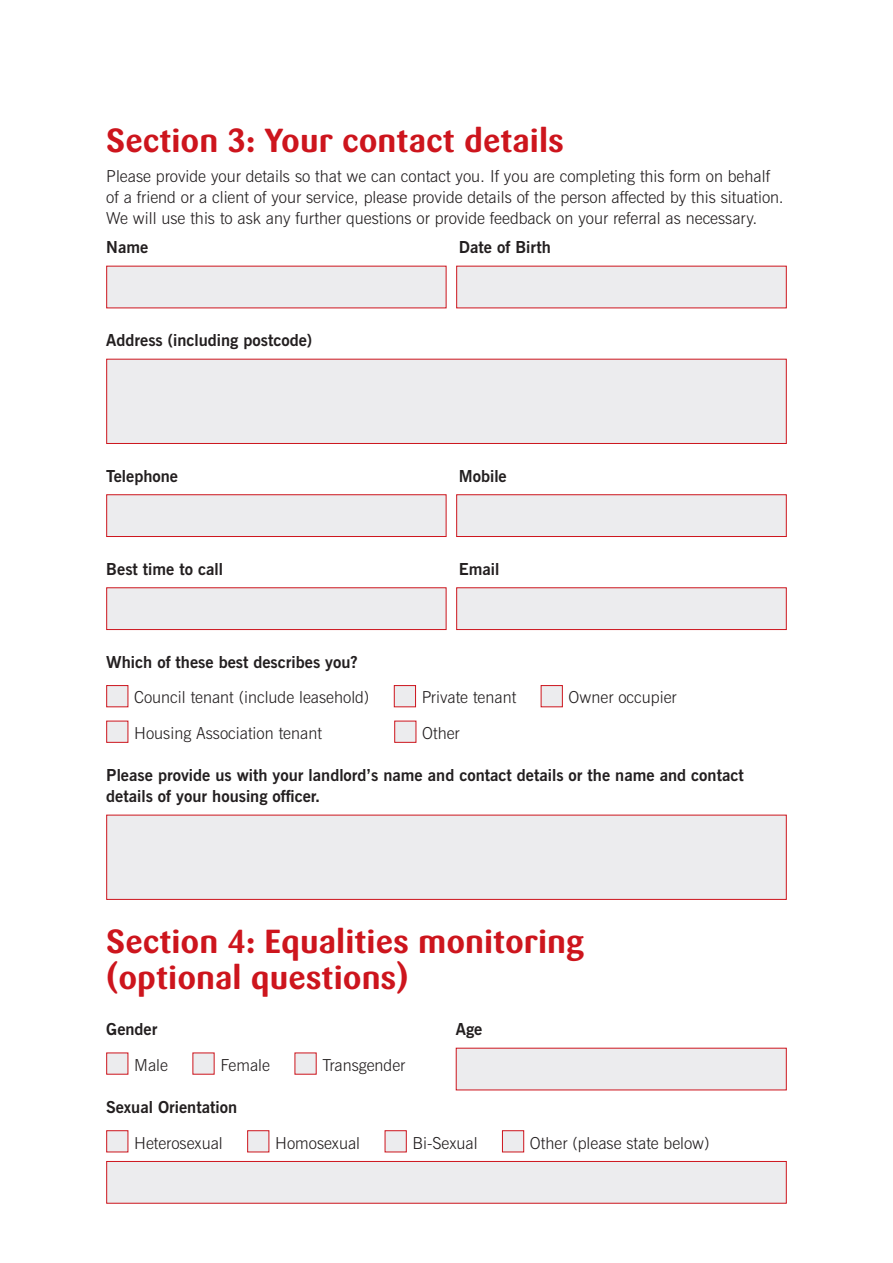
<style>
.page{position:relative;width:893px;height:1263px;background:#fff}
.page>*{position:absolute;margin:0;border:0;box-sizing:border-box;transform-origin:0 0}
.Section_Heading{font:700 33px/36px "Sari";color:#cd151d}
.Body_Copy{font:300 16.5px/21px "News Gothic BT";color:#231f20}
.Question{font:700 16.5px/21px "News Gothic BT";color:#231f20}
.Body_Copy-2{font:700 16.5px "News Gothic BT";color:#231f20}
.s1{font-family:"Sari Bold Caps";font-weight:400}
</style>
<div class="page">
<div style="left:106px;top:266px;width:340px;height:42px;background:#ececee"></div>
<div style="left:456px;top:266px;width:331px;height:42px;background:#ececee"></div>
<div style="left:106px;top:359px;width:681px;height:85px;background:#ececee;border:1px solid #cd151d"></div>
<div style="left:106px;top:494px;width:340px;height:43px;background:#ececee;border:1px solid #cd151d"></div>
<div style="left:456px;top:494px;width:331px;height:43px;background:#ececee;border:1px solid #cd151d"></div>
<div style="left:106px;top:587px;width:340px;height:43px;background:#ececee;border:1px solid #cd151d"></div>
<div style="left:456px;top:587px;width:331px;height:43px;background:#ececee;border:1px solid #cd151d"></div>
<div style="left:106px;top:685px;width:22px;height:22px;background:#ececee;border:1px solid #cd151d"></div>
<div style="left:394px;top:685px;width:22px;height:22px;background:#ececee;border:1px solid #cd151d"></div>
<div style="left:541px;top:685px;width:22px;height:22px;background:#ececee;border:1px solid #cd151d"></div>
<div style="left:106px;top:721px;width:22px;height:22px;background:#ececee;border:1px solid #cd151d"></div>
<div style="left:394px;top:721px;width:22px;height:22px;background:#ececee;border:1px solid #cd151d"></div>
<div style="left:106px;top:815px;width:681px;height:85px;background:#ececee;border:1px solid #cd151d"></div>
<div style="left:106px;top:1052px;width:22px;height:22px;background:#ececee"></div>
<div style="left:192px;top:1052px;width:23px;height:22px;background:#ececee"></div>
<div style="left:295px;top:1052px;width:22px;height:22px;background:#ececee"></div>
<div style="left:456px;top:1048px;width:331px;height:42px;background:#ececee"></div>
<div style="left:106px;top:1130px;width:22px;height:22px;background:#ececee;border:1px solid #cd151d"></div>
<div style="left:247px;top:1130px;width:22px;height:22px;background:#ececee;border:1px solid #cd151d"></div>
<div style="left:385px;top:1130px;width:22px;height:22px;background:#ececee;border:1px solid #cd151d"></div>
<div style="left:502px;top:1130px;width:22px;height:22px;background:#ececee;border:1px solid #cd151d"></div>
<div style="left:106px;top:1161px;width:681px;height:42px;background:#ececee;border:1px solid #cd151d"></div>
<p class="Section_Heading" style="left:106px;top:123px;width:459px">Section <span class="s1">3</span>: Your contact details</p>
<p class="Body_Copy" style="left:106px;top:165px;width:679px">Please provide your details so that we can contact you. If you are completing this form on behalf of a friend or a client of your service, please provide details of the person affected by this situation.<br>We will use this to ask any further questions or provide feedback on your referral as necessary.</p>
<p class="Body_Copy-2" style="left:106px;top:237px;width:44px">Name</p>
<p class="Body_Copy-2" style="left:459px;top:237px;width:94px">Date of Birth</p>
<p class="Body_Copy-2" style="left:106px;top:330px;width:207px">Address (including postcode)</p>
<p class="Body_Copy-2" style="left:106px;top:466px;width:73px">Telephone</p>
<p class="Body_Copy-2" style="left:459px;top:466px;width:49px">Mobile</p>
<p class="Body_Copy-2" style="left:106px;top:559px;width:118px">Best time to call</p>
<p class="Body_Copy-2" style="left:459px;top:559px;width:42px">Email</p>
<p class="Question" style="left:106px;top:651px;width:253px">Which of these best describes you?</p>
<p class="Body_Copy" style="left:134px;top:687px;width:237px">Council tenant (include leasehold)</p>
<p class="Body_Copy" style="left:422px;top:687px;width:96px">Private tenant</p>
<p class="Body_Copy" style="left:569px;top:687px;width:110px">Owner occupier</p>
<p class="Body_Copy" style="left:134px;top:722px;width:189px">Housing Association tenant</p>
<p class="Body_Copy" style="left:422px;top:722px;width:39px">Other</p>
<p class="Question" style="left:106px;top:765px;width:639px">Please provide us with your landlord’s name and contact details or the name and contact details of your housing officer.</p>
<p class="Section_Heading" style="left:106px;top:923px;width:479px">Section <span class="s1">4</span>: Equalities monitoring (optional questions)</p>
<p class="Question" style="left:106px;top:1019px;width:53px">Gender</p>
<p class="Question" style="left:456px;top:1019px;width:28px">Age</p>
<p class="Body_Copy" style="left:134px;top:1054px;width:35px">Male</p>
<p class="Body_Copy" style="left:220px;top:1054px;width:51px">Female</p>
<p class="Body_Copy" style="left:322px;top:1054px;width:84px">Transgender</p>
<p class="Question" style="left:106px;top:1096px;width:132px">Sexual Orientation</p>
<p class="Body_Copy" style="left:134px;top:1132px;width:90px">Heterosexual</p>
<p class="Body_Copy" style="left:275px;top:1132px;width:86px">Homosexual</p>
<p class="Body_Copy" style="left:413px;top:1132px;width:66px">Bi-Sexual</p>
<p class="Body_Copy" style="left:530px;top:1132px;width:181px">Other (please state below)</p>
</div>
